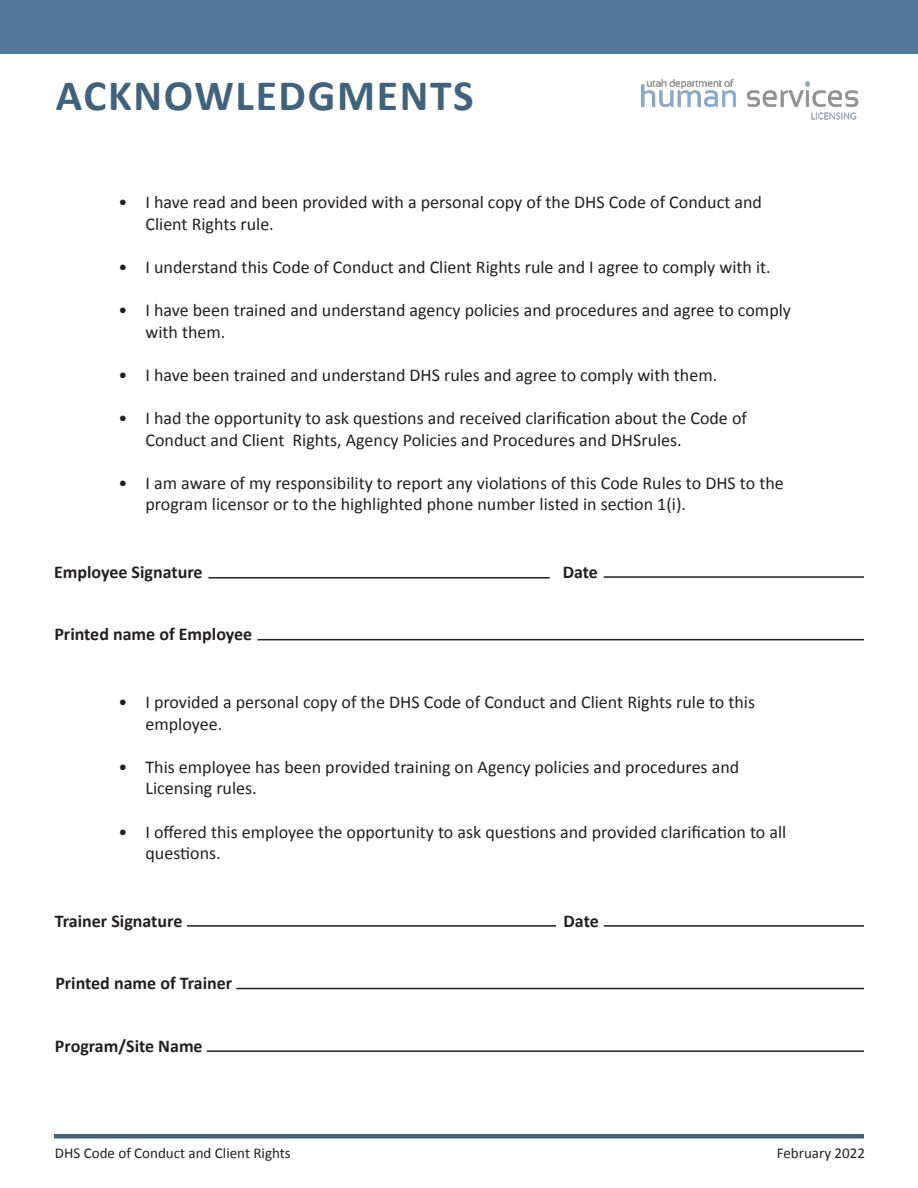
<style>
.page{position:relative;width:918px;height:1188px;background:#fff}
.page>*{position:absolute;margin:0;border:0;box-sizing:border-box;transform-origin:0 0}
.t1{font:700 43.5px "Calibri";letter-spacing:.04em;color:#3f627d}
.t2{font:18px/21.6px "Calibri";color:#231f20}
.t3{font:700 18px "Calibri";color:#231f20}
.t4{font:15px "Calibri";color:#231f20}
</style>
<div class="page">
<hr style="left:54px;top:1134px;width:810px;height:4px;background:#3f627d">
<img style="left:642px;top:79px;width:217px;height:41px">
<div style="left:0;top:0;width:918px;height:54px;background:#527797"></div>
<hr style="left:208px;top:577px;width:342px;height:2px;background:#231f20">
<hr style="left:258px;top:639px;width:606px;height:1px;background:#231f20">
<hr style="left:604px;top:576px;width:260px;height:2px;background:#231f20">
<hr style="left:236px;top:988px;width:628px;height:1px;background:#231f20">
<hr style="left:207px;top:1050px;width:657px;height:2px;background:#231f20">
<hr style="left:604px;top:925px;width:260px;height:2px;background:#231f20">
<hr style="left:187px;top:925px;width:369px;height:2px;background:#231f20">
<p class="t1" style="left:56px;top:64px;width:419px">ACKNOWLEDGMENTS</p>
<p class="t2" style="left:146px;top:191px;width:618px;text-indent:-27px">• I have read and been provided with a personal copy of the DHS Code of Conduct and<br>Client Rights rule.</p>
<p class="t2" style="left:119px;top:255px;width:654px">• I understand this Code of Conduct and Client Rights rule and I agree to comply with it.</p>
<p class="t2" style="left:146px;top:299px;width:647px;text-indent:-27px">• I have been trained and understand agency policies and procedures and agree to comply with them.</p>
<p class="t2" style="left:119px;top:363px;width:600px">• I have been trained and understand DHS rules and agree to comply with them.</p>
<p class="t2" style="left:146px;top:407px;width:603px;text-indent:-27px">• I had the opportunity to ask questions and received clarification about the Code of<br>Conduct and Client Rights, Agency Policies and Procedures and DHSrules.</p>
<p class="t2" style="left:146px;top:471px;width:640px;text-indent:-27px">• I am aware of my responsibility to report any violations of this Code Rules to DHS to the program licensor or to the highlighted phone number listed in section 1(i).</p>
<p class="t3" style="left:54px;top:559px;width:150px">Employee Signature</p>
<p class="t3" style="left:563px;top:559px;width:37px">Date</p>
<p class="t3" style="left:54px;top:622px;width:199px">Printed name of Employee</p>
<p class="t2" style="left:146px;top:691px;width:611px;text-indent:-27px">• I provided a personal copy of the DHS Code of Conduct and Client Rights rule to this employee.</p>
<p class="t2" style="left:146px;top:755px;width:595px;text-indent:-27px">• This employee has been provided training on Agency policies and procedures and<br>Licensing rules.</p>
<p class="t2" style="left:146px;top:820px;width:642px;text-indent:-27px">• I offered this employee the opportunity to ask questions and provided clarification to all questions.</p>
<p class="t3" style="left:55px;top:908px;width:129px">Trainer Signature</p>
<p class="t3" style="left:564px;top:908px;width:37px">Date</p>
<p class="t3" style="left:55px;top:971px;width:178px">Printed name of Trainer</p>
<p class="t3" style="left:55px;top:1033px;width:149px">Program/Site Name</p>
<p class="t4" style="left:55px;top:1142px;width:237px">DHS Code of Conduct and Client Rights</p>
<p class="t4" style="left:777px;top:1142px;width:90px">February 2022</p>
</div>
